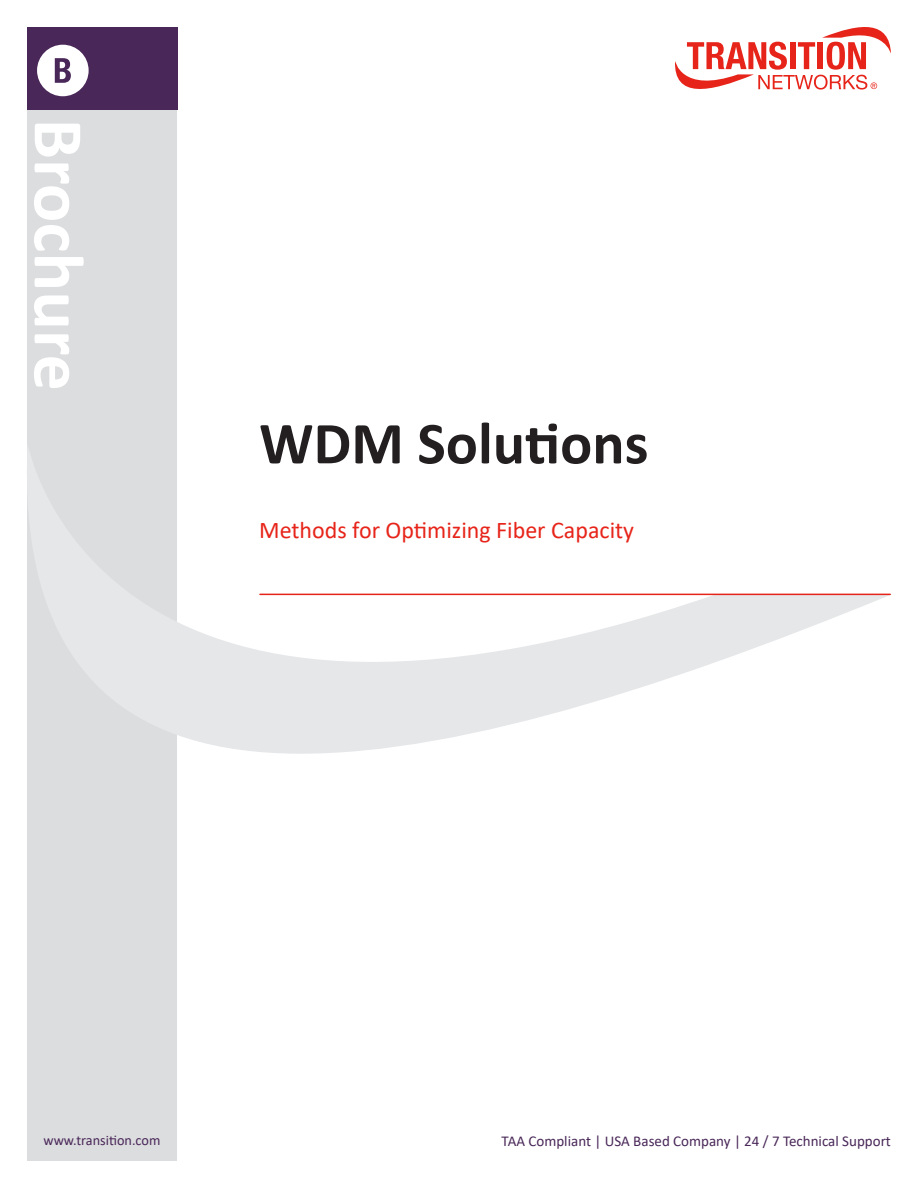
<style>
.page{position:relative;width:918px;height:1188px;background:#fff}
.page>*{position:absolute;margin:0;border:0;box-sizing:border-box;transform-origin:0 0}
.t1{font:700 72px "Calibri";color:#fff}
.cover_page_title{font:700 60px "Calibri";color:#231f20}
.cover-_subtitle{font:24px "Calibri";color:#e72419}
.t2{font:15px "Calibri";color:#492758}
.t3{font:14.25px "Calibri";color:#492758}
</style>
<div class="page">
<svg style="left:675px;top:27px;width:216px;height:63px"></svg>
<div style="left:27px;top:70px;width:150px;height:1091px;background:#dcdddf"></div>
<div style="left:27px;top:27px;width:150px;height:82px;background:#492758"></div>
<div style="left:37px;top:45px;width:52px;height:51px;background:#fff;border-radius:50%"></div>
<svg style="left:55px;top:58px;width:16px;height:25px"></svg>
<svg style="left:177px;top:593px;width:714px;height:161px"></svg>
<hr style="left:260px;top:594px;width:630px;height:1px;background:#e72419">
<h1 class="t1" style="left:110px;top:119px;width:274px;rotate:90deg">Brochure</h1>
<p class="cover_page_title" style="left:259px;top:401px;width:391px">WDM Solutions</p>
<p class="cover-_subtitle" style="left:259px;top:513px;width:376px">Methods for Optimizing Fiber Capacity</p>
<p class="t3" style="left:43px;top:1131px;width:118px">www.transition.com</p>
<p class="t2" style="left:502px;top:1130px;width:391px">TAA Compliant | USA Based Company | 24 / 7 Technical Support</p>
</div>
